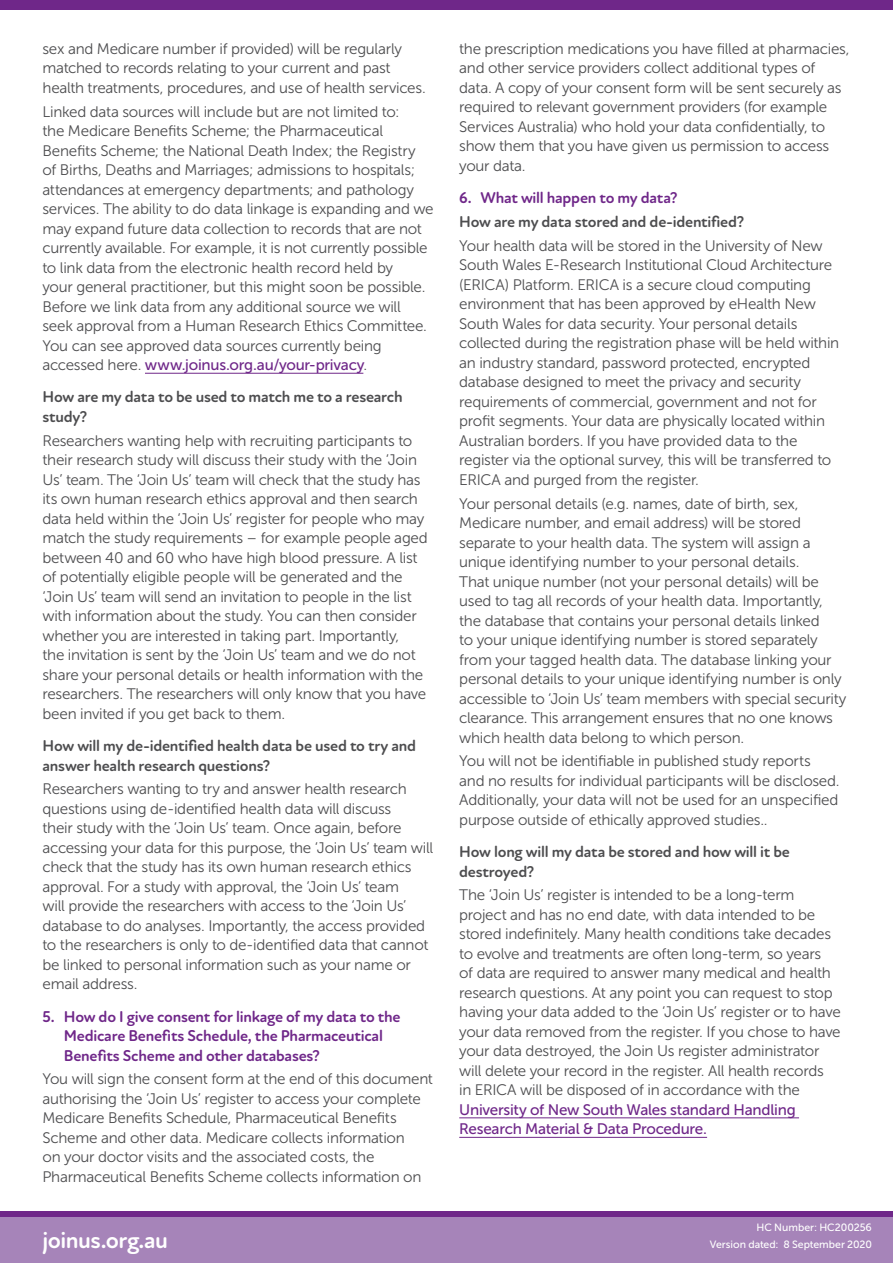
<style>
.page{position:relative;width:893px;height:1263px;background:#fff}
.page>*{position:absolute;margin:0;border:0;box-sizing:border-box;transform-origin:0 0}
._5__BigQuote{font:700 24px "Atten Round New";letter-spacing:-.02em;color:#fff}
._5__BigQuote-2{font:700 15.9px/19.5px "Atten Round New";letter-spacing:-.015em;color:#4d4d4f}
._5__BigQuote-3{font:700 15.9px/19.5px "Atten Round New";letter-spacing:-.015em;color:#6f2789}
._5__BigQuote-4{font:15.15px/19.5px "Museo Sans 300";letter-spacing:-.02em;color:#4d4d4f}
._5__BigQuote-5{font:10.5px "Museo Sans 500";color:#fff}
.s1{font-family:"Museo Sans 500";color:#6f2789}
</style>
<div class="page">
<div style="left:0;top:1215px;width:893px;height:48px;background:#a684b9"></div>
<div style="left:0;top:1211px;width:893px;height:5px;background:#6f2789"></div>
<div style="left:0;top:0;width:893px;height:9px;background:#6f2789"></div>
<hr style="left:145px;top:373px;width:218px;height:1px;background:#6f2789">
<hr style="left:459px;top:1117px;width:340px;height:1px;background:#6f2789">
<hr style="left:459px;top:1137px;width:248px;height:1px;background:#6f2789">
<p class="_5__BigQuote-4" style="left:43px;top:39px;width:385px">sex and Medicare number if provided) will be regularly matched to records relating to your current and past health treatments, procedures, and use of health services.</p>
<p class="_5__BigQuote-4" style="left:43px;top:102px;width:393px">Linked data sources will include but are not limited to:<br>the Medicare Benefits Scheme; the Pharmaceutical Benefits Scheme; the National Death Index; the Registry<br>of Births, Deaths and Marriages; admissions to hospitals; attendances at emergency departments; and pathology services. The ability to do data linkage is expanding and we may expand future data collection to records that are not currently available. For example, it is not currently possible to link data from the electronic health record held by<br>your general practitioner, but this might soon be possible.<br>Before we link data from any additional source we will seek approval from a Human Research Ethics Committee.<br>You can see approved data sources currently being accessed here. <span class="s1">www.joinus.org.au/your-privacy</span>.</p>
<p class="_5__BigQuote-2" style="left:43px;top:388px;width:362px">How are my data to be used to match me to a research study?</p>
<p class="_5__BigQuote-4" style="left:43px;top:431px;width:387px">Researchers wanting help with recruiting participants to their research study will discuss their study with the ‘Join Us’ team. The ‘Join Us’ team will check that the study has its own human research ethics approval and then search data held within the ‘Join Us’ register for people who may match the study requirements – for example people aged between 40 and 60 who have high blood pressure. A list of potentially eligible people will be generated and the ‘Join Us’ team will send an invitation to people in the list with information about the study. You can then consider whether you are interested in taking part. Importantly,<br>the invitation is sent by the ‘Join Us’ team and we do not share your personal details or health information with the researchers. The researchers will only know that you have been invited if you get back to them.</p>
<p class="_5__BigQuote-2" style="left:43px;top:736px;width:375px">How will my de-identified health data be used to try and answer health research questions?</p>
<p class="_5__BigQuote-4" style="left:43px;top:779px;width:392px">Researchers wanting to try and answer health research questions using de-identified health data will discuss<br>their study with the ‘Join Us’ team. Once again, before accessing your data for this purpose, the ‘Join Us’ team will check that the study has its own human research ethics approval. For a study with approval, the ‘Join Us’ team<br>will provide the researchers with access to the ‘Join Us’ database to do analyses. Importantly, the access provided to the researchers is only to de-identified data that cannot be linked to personal information such as your name or email address.</p>
<p class="_5__BigQuote-3" style="left:64px;top:1007px;width:338px;text-indent:-21px">5. How do I give consent for linkage of my data to the<br>Medicare Benefits Schedule, the Pharmaceutical<br>Benefits Scheme and other databases?</p>
<p class="_5__BigQuote-4" style="left:43px;top:1069px;width:392px">You will sign the consent form at the end of this document authorising the ‘Join Us’ register to access your complete Medicare Benefits Schedule, Pharmaceutical Benefits Scheme and other data. Medicare collects information<br>on your doctor visits and the associated costs, the Pharmaceutical Benefits Scheme collects information on</p>
<p class="_5__BigQuote" style="left:43px;top:1225px;width:127px">joinus.org.au</p>
<p class="_5__BigQuote-4" style="left:459px;top:39px;width:392px">the prescription medications you have filled at pharmacies, and other service providers collect additional types of data. A copy of your consent form will be sent securely as required to relevant government providers (for example Services Australia) who hold your data confidentially, to show them that you have given us permission to access your data.</p>
<p class="_5__BigQuote-3" style="left:459px;top:188px;width:220px">6. What will happen to my data?</p>
<p class="_5__BigQuote-2" style="left:459px;top:212px;width:287px">How are my data stored and de-identified?</p>
<p class="_5__BigQuote-4" style="left:459px;top:236px;width:382px">Your health data will be stored in the University of New South Wales E-Research Institutional Cloud Architecture (ERICA) Platform. ERICA is a secure cloud computing environment that has been approved by eHealth New South Wales for data security. Your personal details collected during the registration phase will be held within an industry standard, password protected, encrypted database designed to meet the privacy and security requirements of commercial, government and not for profit segments. Your data are physically located within Australian borders. If you have provided data to the register via the optional survey, this will be transferred to ERICA and purged from the register.</p>
<p class="_5__BigQuote-4" style="left:459px;top:494px;width:389px">Your personal details (e.g. names, date of birth, sex, Medicare number, and email address) will be stored separate to your health data. The system will assign a unique identifying number to your personal details.<br>That unique number (not your personal details) will be used to tag all records of your health data. Importantly, the database that contains your personal details linked<br>to your unique identifying number is stored separately from your tagged health data. The database linking your personal details to your unique identifying number is only accessible to ‘Join Us’ team members with special security clearance. This arrangement ensures that no one knows which health data belong to which person.</p>
<p class="_5__BigQuote-4" style="left:459px;top:751px;width:382px">You will not be identifiable in published study reports and no results for individual participants will be disclosed.<br>Additionally, your data will not be used for an unspecified purpose outside of ethically approved studies..</p>
<p class="_5__BigQuote-2" style="left:459px;top:842px;width:332px">How long will my data be stored and how will it be destroyed?</p>
<p class="_5__BigQuote-4" style="left:459px;top:885px;width:383px">The ‘Join Us’ register is intended to be a long-term project and has no end date, with data intended to be stored indefinitely. Many health conditions take decades to evolve and treatments are often long-term, so years<br>of data are required to answer many medical and health research questions. At any point you can request to stop having your data added to the ‘Join Us’ register or to have your data removed from the register. If you chose to have your data destroyed, the Join Us register administrator will delete your record in the register. All health records<br>in ERICA will be disposed of in accordance with the <span class="s1">University of New South Wales standard Handling Research Material &amp; Data Procedure.</span></p>
<p class="_5__BigQuote-5" style="left:756px;top:1222px;width:117px">HC Number: HC200256</p>
<p class="_5__BigQuote-5" style="left:710px;top:1239px;width:164px">Version dated: 8 September 2020</p>
</div>
